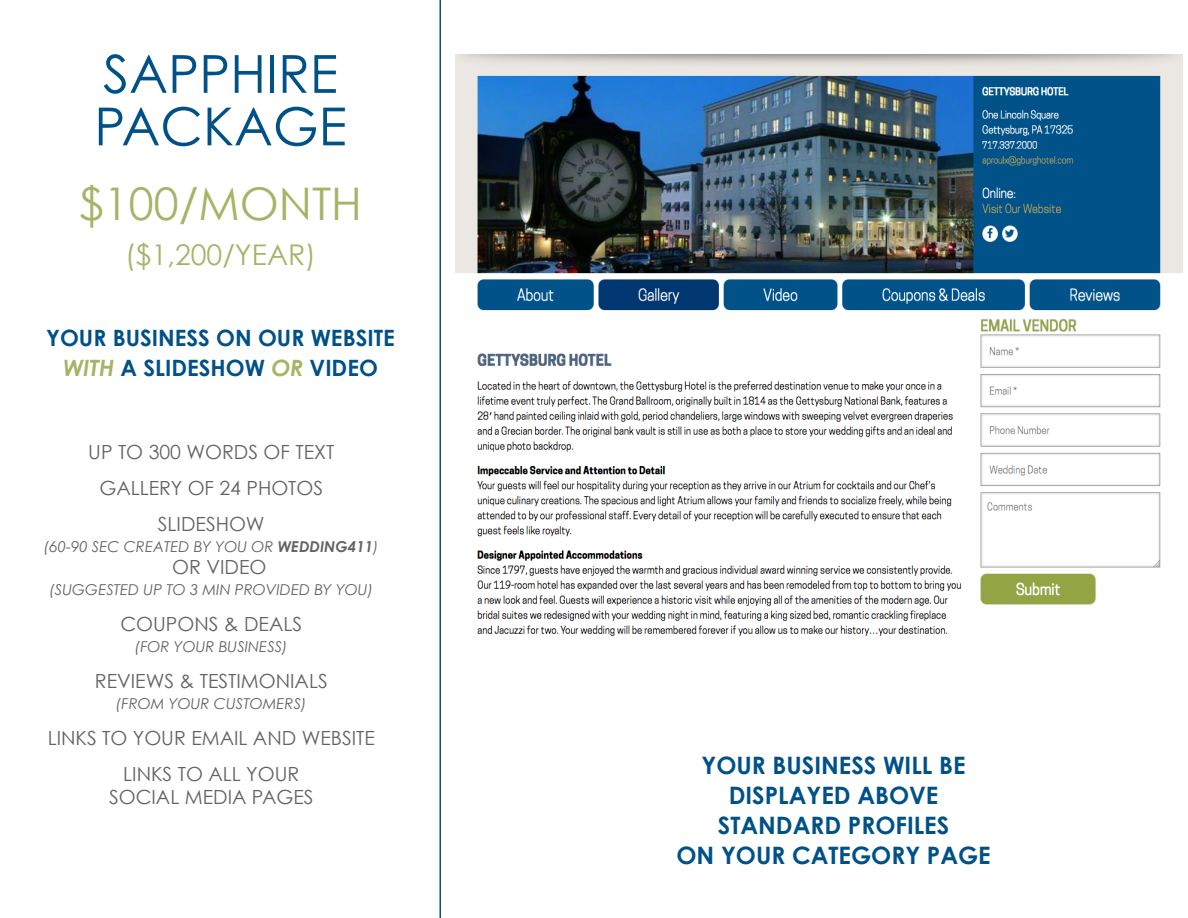
<style>
.page{position:relative;width:1188px;height:918px;background:#fff}
.page>*{position:absolute;margin:0;border:0;box-sizing:border-box;transform-origin:0 0}
.t1{font:52.5px "Century Gothic";color:#005187}
.t2{font:45px "Century Gothic";color:#a6b467}
.t3{font:28.5px "Century Gothic";color:#a6b467}
.t4{font:700 24px "Century Gothic";color:#005187}
.t5{font:700 22.5px "Century Gothic";color:#005187}
.t6{font:19.5px "Century Gothic";color:#636366}
.t7{font:italic 15px "Century Gothic";color:#636366}
.s1{font-style:italic;color:#a6b467}
.s2{font-weight:700}
</style>
<div class="page">
<img style="left:455px;top:54px;width:727px;height:583px">
<hr style="left:440px;top:0;width:1px;height:918px;background:#005187">
<p class="t1" style="left:103px;top:42px;width:236px">SAPPHIRE</p>
<p class="t1" style="left:94px;top:94px;width:254px">PACKAGE</p>
<p class="t2" style="left:79px;top:177px;width:285px">$100/MONTH</p>
<p class="t3" style="left:125px;top:238px;width:192px">($1,200/YEAR)</p>
<p class="t5" style="left:46px;top:324px;width:350px">YOUR BUSINESS ON OUR WEBSITE</p>
<p class="t5" style="left:63px;top:354px;width:316px"><span class="s1">WITH</span> A SLIDESHOW <span class="s1">OR</span> VIDEO</p>
<p class="t6" style="left:88px;top:440px;width:248px">UP TO 300 WORDS OF TEXT</p>
<p class="t6" style="left:99px;top:476px;width:225px">GALLERY OF 24 PHOTOS</p>
<p class="t6" style="left:158px;top:512px;width:108px">SLIDESHOW</p>
<p class="t7" style="left:44px;top:537px;width:336px">(60-90 SEC CREATED BY YOU OR <span class="s2">WEDDING411</span>)</p>
<p class="t6" style="left:172px;top:555px;width:96px">OR VIDEO</p>
<p class="t7" style="left:49px;top:581px;width:325px">(SUGGESTED UP TO 3 MIN PROVIDED BY YOU)</p>
<p class="t6" style="left:120px;top:612px;width:183px">COUPONS &amp; DEALS</p>
<p class="t7" style="left:135px;top:638px;width:155px">(FOR YOUR BUSINESS)</p>
<p class="t6" style="left:95px;top:669px;width:234px">REVIEWS &amp; TESTIMONIALS</p>
<p class="t7" style="left:116px;top:695px;width:192px">(FROM YOUR CUSTOMERS)</p>
<p class="t6" style="left:48px;top:726px;width:329px">LINKS TO YOUR EMAIL AND WEBSITE</p>
<p class="t6" style="left:123px;top:762px;width:178px">LINKS TO ALL YOUR</p>
<p class="t6" style="left:109px;top:785px;width:206px">SOCIAL MEDIA PAGES</p>
<p class="t4" style="left:702px;top:750px;width:265px">YOUR BUSINESS WILL BE</p>
<p class="t4" style="left:729px;top:780px;width:211px">DISPLAYED ABOVE</p>
<p class="t4" style="left:718px;top:810px;width:233px">STANDARD PROFILES</p>
<p class="t4" style="left:676px;top:840px;width:316px">ON YOUR CATEGORY PAGE</p>
</div>
